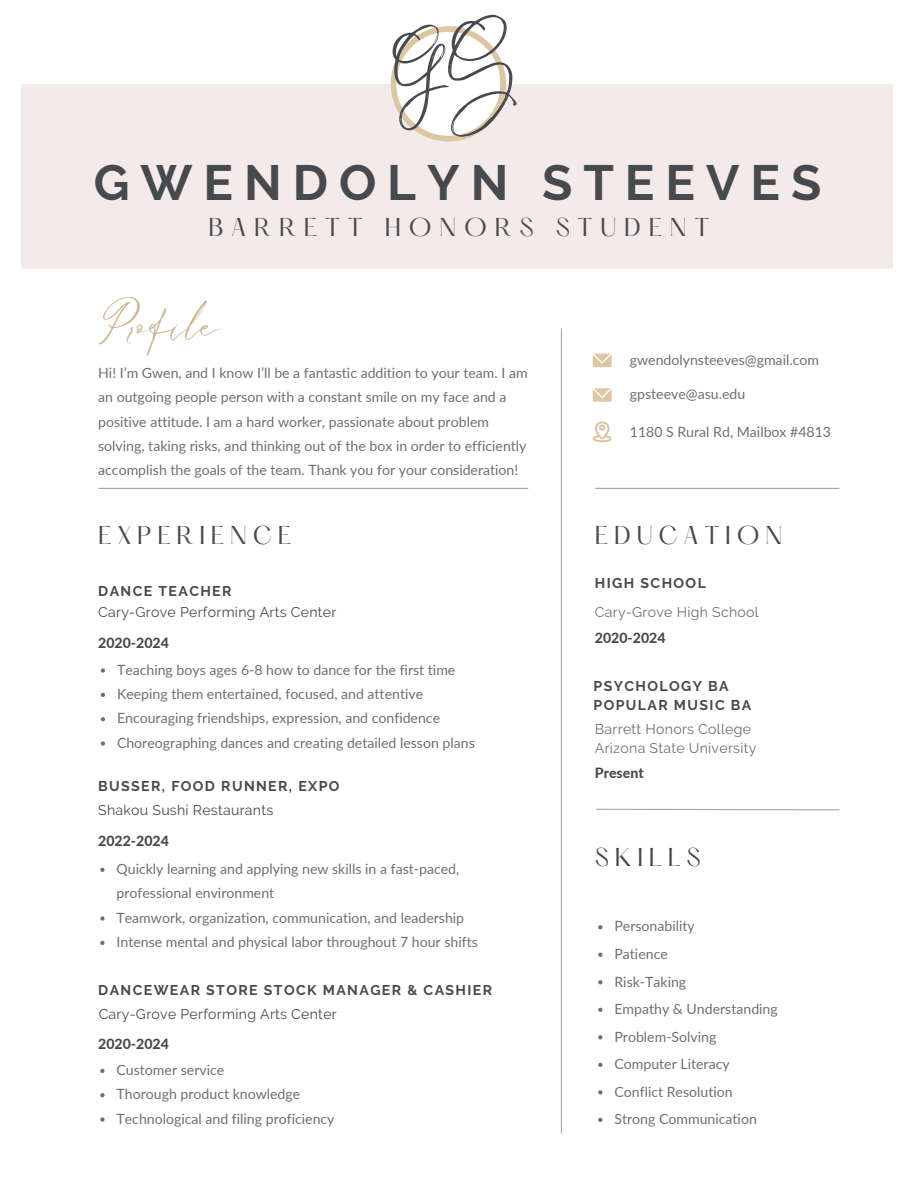
<style>
.page{position:relative;width:918px;height:1188px;background:#fff}
.page>*{position:absolute;margin:0;border:0;box-sizing:border-box;transform-origin:0 0}
.t1{font:111px "Shadow";color:#464a4e}
.t2{font:700 49.35px "Raleway";letter-spacing:.22em;color:#464a4e}
.t3{font:29.7px "Le Jour Script";color:#cbb28e}
.t4{font:22.5px "Hatton";letter-spacing:.255em;color:#464a4e}
.t5{font:22.5px "Hatton";letter-spacing:.345em;color:#464a4e}
.t6{font:14.1px/24.3px "Lato";color:#706f6f}
.t7{font:700 14.1px/19px "Raleway";letter-spacing:.1em;color:#464a4e}
.t8{font:14.1px "Raleway";letter-spacing:.02em;color:#464a4e}
.t9{font:14.1px "Raleway";letter-spacing:.02em;color:#706f6f}
.t10{font:800 14.1px "Lato";color:#464a4e}
</style>
<div class="page">
<div style="left:21px;top:84px;width:872px;height:184px;background:#f4eae9"></div>
<div style="left:391px;top:26px;width:115px;height:115px;background:#ddc6a4;border-radius:50%"></div>
<div style="left:396px;top:32px;width:104px;height:104px;background:#fff;border-radius:50%"></div>
<svg style="left:596px;top:808px;width:244px;height:3px"></svg>
<hr style="left:595px;top:488px;width:244px;height:1px;background:#a6a6a6">
<svg style="left:593px;top:388px;width:19px;height:14px"></svg>
<hr style="left:99px;top:488px;width:429px;height:1px;background:#a6a6a6">
<hr style="left:561px;top:329px;width:1px;height:804px;background:#a6a6a6">
<svg style="left:593px;top:421px;width:19px;height:21px"></svg>
<svg style="left:598px;top:925px;width:4px;height:4px"></svg>
<svg style="left:598px;top:953px;width:4px;height:4px"></svg>
<svg style="left:598px;top:980px;width:4px;height:4px"></svg>
<svg style="left:598px;top:1008px;width:4px;height:4px"></svg>
<svg style="left:598px;top:1035px;width:4px;height:4px"></svg>
<svg style="left:598px;top:1063px;width:4px;height:4px"></svg>
<svg style="left:598px;top:1090px;width:4px;height:4px"></svg>
<svg style="left:598px;top:1118px;width:4px;height:4px"></svg>
<svg style="left:101px;top:668px;width:4px;height:5px"></svg>
<svg style="left:101px;top:693px;width:4px;height:4px"></svg>
<svg style="left:101px;top:717px;width:4px;height:4px"></svg>
<svg style="left:101px;top:741px;width:4px;height:5px"></svg>
<svg style="left:100px;top:868px;width:5px;height:4px"></svg>
<svg style="left:100px;top:916px;width:5px;height:5px"></svg>
<svg style="left:100px;top:941px;width:5px;height:4px"></svg>
<svg style="left:100px;top:1069px;width:5px;height:4px"></svg>
<svg style="left:100px;top:1093px;width:5px;height:4px"></svg>
<svg style="left:100px;top:1117px;width:5px;height:5px"></svg>
<svg style="left:593px;top:354px;width:19px;height:13px"></svg>
<h4 class="t1" style="left:397px;top:-11px;width:125px">GS</h4>
<h2 class="t2" style="left:94px;top:154px;width:729px">GWENDOLYN STEEVES</h2>
<h1 class="t5" style="left:208px;top:217px;width:503px">BARRETT HONORS STUDENT</h1>
<h5 class="t3" style="left:98px;top:306px;width:124px">Profile</h5>
<p class="t6" style="left:98px;top:360px;width:431px">Hi! I’m Gwen, and I know I’ll be a fantastic addition to your team. I am an outgoing people person with a constant smile on my face and a positive attitude. I am a hard worker, passionate about problem solving, taking risks, and thinking out of the box in order to efficiently accomplish the goals of the team. Thank you for your consideration!</p>
<p class="t4" style="left:98px;top:525px;width:195px">EXPERIENCE</p>
<p class="t7" style="left:98px;top:581px;width:135px">DANCE TEACHER</p>
<p class="t8" style="left:98px;top:604px;width:240px">Cary-Grove Performing Arts Center</p>
<p class="t10" style="left:98px;top:634px;width:72px">2020-2024</p>
<p class="t6" style="left:117px;top:657px;width:340px">Teaching boys ages 6-8 how to dance for the first time</p>
<p class="t6" style="left:117px;top:682px;width:308px">Keeping them entertained, focused, and attentive</p>
<p class="t6" style="left:117px;top:706px;width:325px">Encouraging friendships, expression, and confidence</p>
<h4 class="t6" style="left:117px;top:730px;width:359px">Choreographing dances and creating detailed lesson plans</h4>
<h5 class="t7" style="left:98px;top:777px;width:243px">BUSSER, FOOD RUNNER, EXPO</h5>
<p class="t8" style="left:98px;top:802px;width:177px">Shakou Sushi Restaurants</p>
<p class="t10" style="left:98px;top:832px;width:72px">2022-2024</p>
<p class="t6" style="left:117px;top:856px;width:344px">Quickly learning and applying new skills in a fast-paced, professional environment</p>
<h6 class="t6" style="left:117px;top:905px;width:349px">Teamwork, organization, communication, and leadership</h6>
<h5 class="t6" style="left:117px;top:929px;width:363px">Intense mental and physical labor throughout 7 hour shifts</h5>
<h6 class="t7" style="left:98px;top:981px;width:396px">DANCEWEAR STORE STOCK MANAGER &amp; CASHIER</h6>
<p class="t8" style="left:99px;top:1005px;width:240px">Cary-Grove Performing Arts Center</p>
<p class="t10" style="left:98px;top:1035px;width:72px">2020-2024</p>
<h4 class="t6" style="left:117px;top:1057px;width:109px">Customer service</h4>
<p class="t6" style="left:117px;top:1082px;width:185px">Thorough product knowledge</p>
<p class="t6" style="left:117px;top:1106px;width:220px">Technological and filing proficiency</p>
<p class="t6" style="left:630px;top:347px;width:191px">gwendolynsteeves@gmail.com</p>
<p class="t6" style="left:630px;top:382px;width:117px">gpsteeve@asu.edu</p>
<p class="t6" style="left:630px;top:420px;width:203px">1180 S Rural Rd, Mailbox #4813</p>
<p class="t4" style="left:595px;top:525px;width:189px">EDUCATION</p>
<p class="t7" style="left:595px;top:574px;width:113px">HIGH SCHOOL</p>
<h6 class="t9" style="left:595px;top:604px;width:165px">Cary-Grove High School</h6>
<p class="t10" style="left:595px;top:629px;width:72px">2020-2024</p>
<h6 class="t7" style="left:594px;top:676px;width:159px">PSYCHOLOGY BA<br>POPULAR MUSIC BA</h6>
<p class="t9" style="left:595px;top:721px;width:158px">Barrett Honors College</p>
<h5 class="t9" style="left:595px;top:740px;width:163px">Arizona State University</h5>
<p class="t10" style="left:595px;top:764px;width:50px">Present</p>
<p class="t4" style="left:595px;top:847px;width:107px">SKILLS</p>
<h3 class="t6" style="left:614px;top:914px;width:82px">Personability</h3>
<p class="t6" style="left:614px;top:941px;width:55px">Patience</p>
<h4 class="t6" style="left:614px;top:969px;width:73px">Risk-Taking</h4>
<h5 class="t6" style="left:614px;top:996px;width:165px">Empathy &amp; Understanding</h5>
<p class="t6" style="left:614px;top:1024px;width:103px">Problem-Solving</p>
<h6 class="t6" style="left:614px;top:1051px;width:117px">Computer Literacy</h6>
<p class="t6" style="left:614px;top:1079px;width:120px">Conflict Resolution</p>
<p class="t6" style="left:614px;top:1107px;width:144px">Strong Communication</p>
</div>
